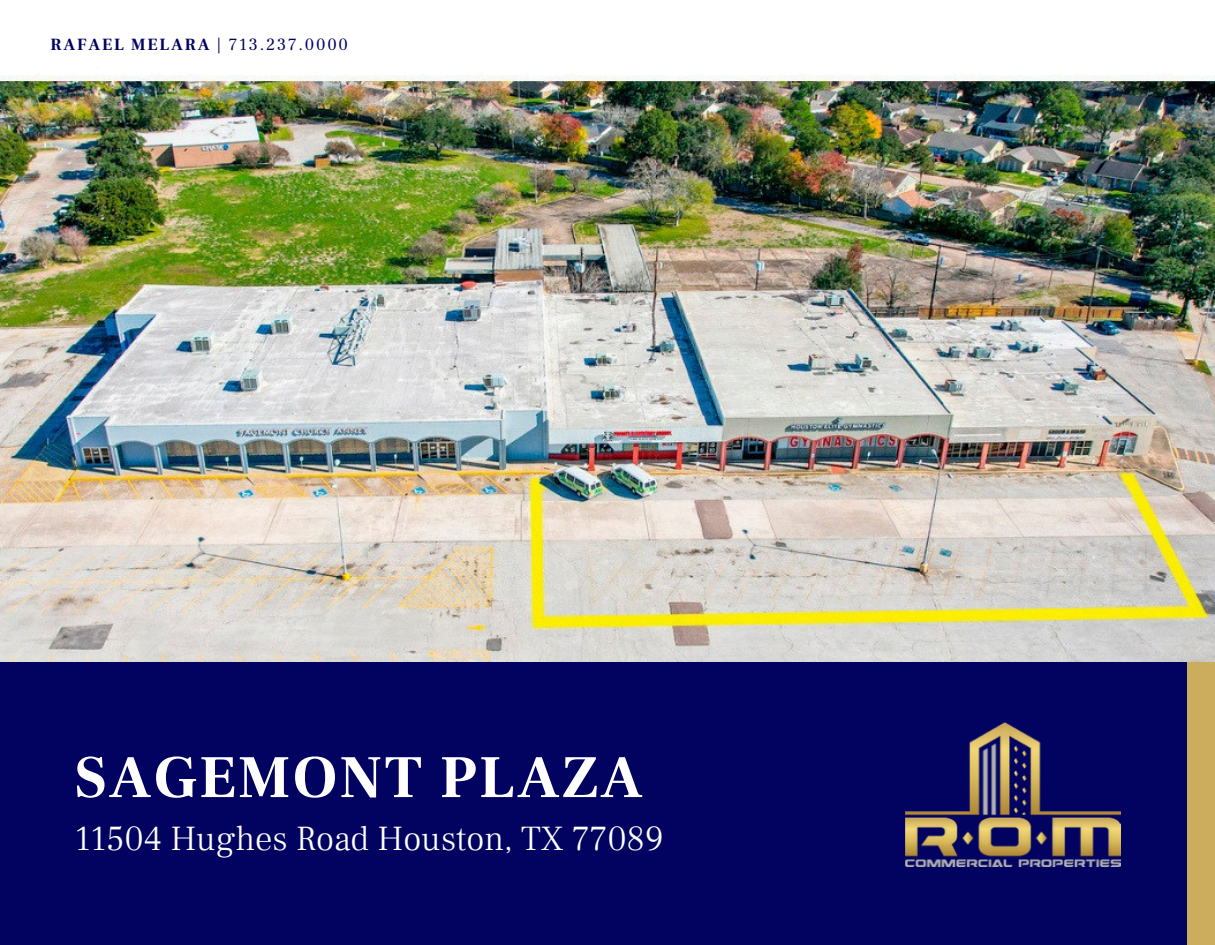
<style>
.page{position:relative;width:1215px;height:945px;background:#fff}
.page>*{position:absolute;margin:0;border:0;box-sizing:border-box;transform-origin:0 0}
.t1{font:700 60.45px "Frank Ruhl Libre";letter-spacing:.035em;color:#fff}
.t2{font:300 34.65px "Frank Ruhl Libre";color:#fff}
.t3{font:16.8px "Frank Ruhl Libre";letter-spacing:.105em;color:#020360}
.s1{font-weight:700}
</style>
<div class="page">
<img style="left:0;top:75px;width:1215px;height:587px">
<div style="left:0;top:662px;width:1187px;height:283px;background:#020360"></div>
<div style="left:1187px;top:662px;width:28px;height:283px;background:#ccad5e"></div>
<img style="left:905px;top:723px;width:215px;height:144px">
<h1 class="t3" style="left:51px;top:34px;width:299px"><span class="s1">RAFAEL MELARA</span> | 713.237.0000</h1>
<p class="t1" style="left:75px;top:739px;width:570px">SAGEMONT PLAZA</p>
<p class="t2" style="left:75px;top:817px;width:590px">11504 Hughes Road Houston, TX 77089</p>
</div>
